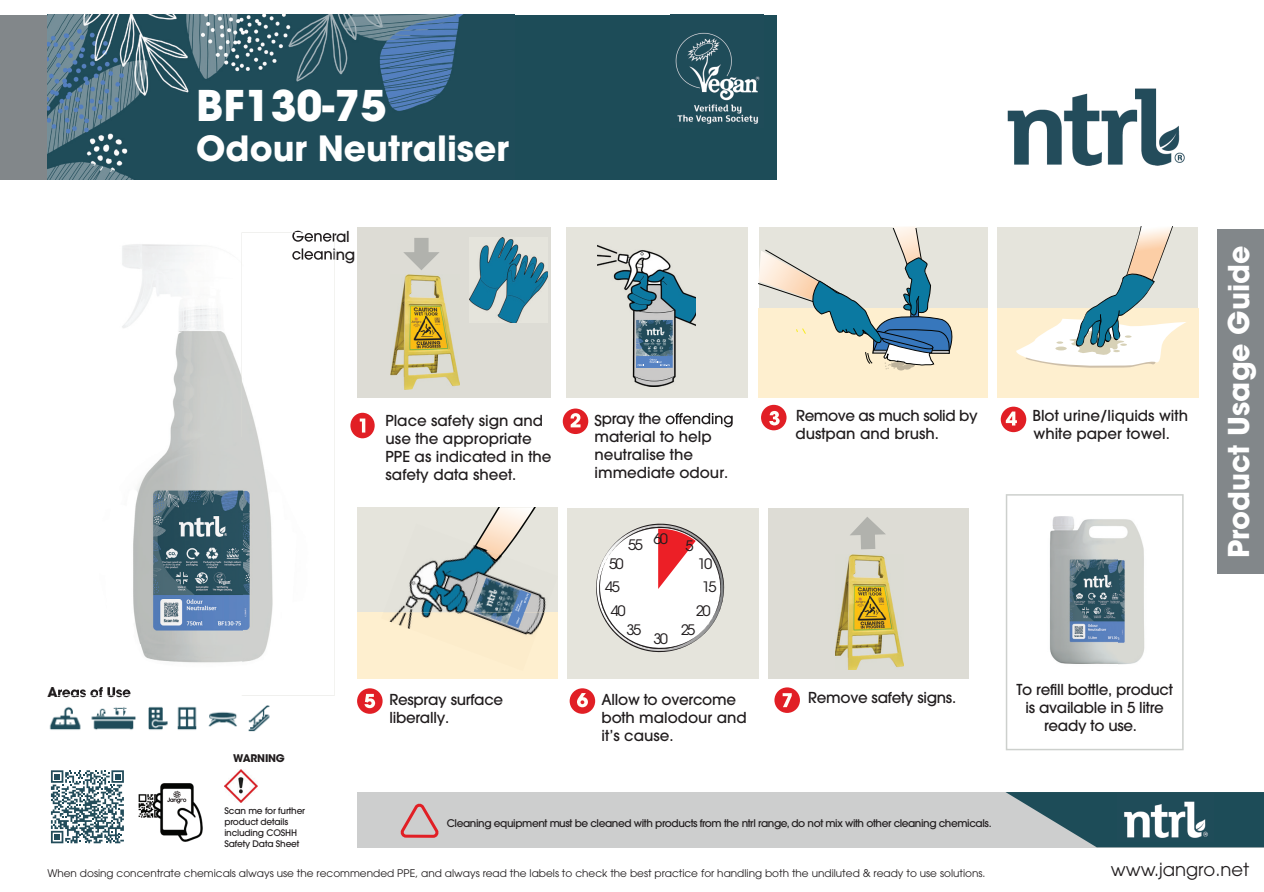
<style>
.page{position:relative;width:1264px;height:892px;background:#fff}
.page>*{position:absolute;margin:0;border:0;box-sizing:border-box;transform-origin:0 0}
.t1{font:700 42px "ITC Avant Garde Pro";color:#fff}
.t2{font:700 34.5px "ITC Avant Garde Pro";color:#fff}
.t3{font:700 28.5px "ITC Avant Garde Pro";color:#fff}
.t4{font:18px "ITC Avant Garde Pro";color:#211d1e}
.t5{font:500 15px/18px "ITC Avant Garde Pro";color:#211d1e}
.t6{font:500 15px/18px "ITC Avant Garde Pro";letter-spacing:-.02em;color:#211d1e}
.t7{font:500 15px/18.5px "ITC Avant Garde Pro";letter-spacing:-.03em;color:#211d1e}
.t8{font:14.4px "ITC Avant Garde Std";letter-spacing:-.125em;color:#211d1e}
.t9{font:700 13.5px "ITC Avant Garde Pro";letter-spacing:-.02em;color:#211d1e}
.t10{font:10.5px "ITC Avant Garde Pro";color:#211d1e}
.t11{font:500 10.5px "ITC Avant Garde Pro";letter-spacing:-.04em;color:#211d1e}
.t12{font:700 10.5px "ITC Avant Garde Std";letter-spacing:-.02em;color:#211d1e}
.t13{font:500 9px/10.8px "ITC Avant Garde Pro";letter-spacing:-.02em;color:#211d1e}
</style>
<div class="page">
<div style="left:1px;top:15px;width:776px;height:164px;background:#1d4c58"></div>
<div style="left:1px;top:15px;width:46px;height:164px;background:#82878a"></div>
<div style="left:1217px;top:230px;width:46px;height:344px;background:#82878a"></div>
<div style="left:358px;top:792px;width:905px;height:55px;background:#cdcece"></div>
<svg style="left:1005px;top:792px;width:258px;height:55px"></svg>
<img style="left:47px;top:15px;width:415px;height:164px">
<svg style="left:400px;top:803px;width:39px;height:35px"></svg>
<img style="left:49px;top:706px;width:221px;height:25px">
<img style="left:675px;top:32px;width:85px;height:92px">
<img style="left:224px;top:769px;width:33px;height:33px">
<img style="left:138px;top:783px;width:65px;height:59px">
<img style="left:1007px;top:88px;width:178px;height:77px">
<img style="left:1117px;top:794px;width:96px;height:47px">
<svg style="left:1005px;top:494px;width:178px;height:256px"></svg>
<img style="left:1033px;top:507px;width:126px;height:170px">
<div style="left:357px;top:226px;width:193px;height:171px;background:#dddcd5"></div>
<svg style="left:665px;top:413px;width:67px;height:14px"></svg>
<div style="left:566px;top:508px;width:192px;height:170px;background:#e5e4dc"></div>
<img style="left:469px;top:237px;width:79px;height:86px">
<div style="left:566px;top:226px;width:181px;height:171px;background:#e5e4dc"></div>
<div style="left:350px;top:413px;width:24px;height:25px;background:#e11f25;border-radius:50%"></div>
<svg style="left:360px;top:418px;width:5px;height:14px"></svg>
<div style="left:768px;top:508px;width:201px;height:170px;background:#dddcd5"></div>
<img style="left:598px;top:245px;width:97px;height:141px">
<div style="left:636px;top:357px;width:30px;height:11px;background:#5783c3"></div>
<svg style="left:637px;top:359px;width:32px;height:7px"></svg>
<div style="left:997px;top:226px;width:200px;height:171px;background:#e5e4dc"></div>
<div style="left:997px;top:308px;width:200px;height:89px;background:#feefcf"></div>
<svg style="left:1013px;top:226px;width:173px;height:142px"></svg>
<div style="left:357px;top:507px;width:201px;height:171px;background:#e5e4dc"></div>
<div style="left:357px;top:612px;width:201px;height:66px;background:#feefcf"></div>
<svg style="left:488px;top:507px;width:48px;height:17px"></svg>
<svg style="left:596px;top:523px;width:128px;height:129px"></svg>
<div style="left:758px;top:226px;width:229px;height:171px;background:#e5e4dc"></div>
<div style="left:758px;top:308px;width:229px;height:90px;background:#feefcf"></div>
<div style="left:896px;top:365px;width:9px;height:5px;background:#bdb29b;border-radius:50%"></div>
<svg style="left:758px;top:226px;width:200px;height:143px"></svg>
<img style="left:397px;top:524px;width:149px;height:88px">
<img style="left:389px;top:612px;width:155px;height:23px">
<img style="left:474px;top:545px;width:28px;height:17px">
<svg style="left:508px;top:590px;width:23px;height:36px"></svg>
<div style="left:569px;top:688px;width:26px;height:25px;background:#e11f25;border-radius:50%"></div>
<svg style="left:577px;top:693px;width:11px;height:14px"></svg>
<div style="left:761px;top:405px;width:25px;height:25px;background:#e11f25;border-radius:50%"></div>
<svg style="left:769px;top:411px;width:10px;height:14px"></svg>
<div style="left:1000px;top:406px;width:26px;height:26px;background:#e11f25;border-radius:50%"></div>
<svg style="left:1005px;top:411px;width:11px;height:14px"></svg>
<div style="left:357px;top:688px;width:25px;height:25px;background:#e11f25;border-radius:50%"></div>
<svg style="left:364px;top:694px;width:11px;height:14px"></svg>
<svg style="left:562px;top:408px;width:26px;height:26px"></svg>
<svg style="left:570px;top:413px;width:10px;height:14px"></svg>
<div style="left:774px;top:687px;width:25px;height:26px;background:#e11f25;border-radius:50%"></div>
<svg style="left:782px;top:693px;width:9px;height:14px"></svg>
<img style="left:122px;top:233px;width:120px;height:462px">
<svg style="left:242px;top:232px;width:92px;height:430px"></svg>
<img style="left:301px;top:248px;width:33px;height:12px">
<svg style="left:58px;top:689px;width:4px;height:6px"></svg>
<img style="left:62px;top:689px;width:24px;height:6px">
<svg style="left:90px;top:687px;width:40px;height:8px"></svg>
<svg style="left:51px;top:770px;width:73px;height:73px"></svg>
<img style="left:391px;top:275px;width:68px;height:114px">
<svg style="left:403px;top:238px;width:36px;height:32px"></svg>
<img style="left:835px;top:555px;width:68px;height:115px">
<svg style="left:850px;top:517px;width:35px;height:32px"></svg>
<h1 class="t1" style="left:196px;top:78px;width:192px">BF130-75</h1>
<h2 class="t2" style="left:196px;top:125px;width:314px">Odour Neutraliser</h2>
<p class="t9" style="left:47px;top:683px;width:85px">Areas of Use</p>
<p class="t6" style="left:292px;top:227px;width:60px">General</p>
<p class="t12" style="left:233px;top:751px;width:53px">WARNING</p>
<p class="t13" style="left:224px;top:805px;width:82px">Scan me for further product details including COSHH<br>Safety Data Sheet</p>
<p class="t5" style="left:385px;top:411px;width:167px">Place safety sign and use the appropriate<br>PPE as indicated in the safety data sheet.</p>
<p class="t5" style="left:594px;top:409px;width:135px">Spray the<br>material to help neutralise the immediate odour.</p>
<p class="t7" style="left:795px;top:406px;width:184px">Remove as much solid by dustpan and brush.</p>
<p class="t8" style="left:653px;top:529px;width:16px">60</p>
<p class="t8" style="left:628px;top:536px;width:16px">55</p>
<p class="t8" style="left:685px;top:537px;width:10px">5</p>
<p class="t8" style="left:609px;top:555px;width:16px">50</p>
<p class="t8" style="left:697px;top:555px;width:16px">10</p>
<p class="t8" style="left:605px;top:578px;width:16px">45</p>
<p class="t8" style="left:702px;top:578px;width:16px">15</p>
<p class="t8" style="left:611px;top:602px;width:16px">40</p>
<p class="t8" style="left:695px;top:602px;width:16px">20</p>
<p class="t8" style="left:626px;top:621px;width:16px">35</p>
<p class="t8" style="left:680px;top:621px;width:16px">25</p>
<p class="t8" style="left:653px;top:629px;width:16px">30</p>
<p class="t5" style="left:1032px;top:406px;width:157px;line-height:18.5px">Blot urine/liquids with white paper towel.</p>
<p class="t6" style="left:389px;top:690px;width:115px">Respray surface liberally.</p>
<p class="t6" style="left:601px;top:690px;width:147px">Allow to overcome both malodour and it’s cause.</p>
<p class="t6" style="left:808px;top:688px;width:149px">Remove safety signs.</p>
<p class="t6" style="left:1016px;top:681px;width:158px;text-align:center">To refill bottle, product is available in 5 litre ready to use.</p>
<p class="t11" style="left:447px;top:816px;width:546px">Cleaning equipment must be cleaned with products from the ntrl range, do not mix with other cleaning chemicals.</p>
<h3 class="t3" style="left:1219px;top:558px;width:314px;rotate:-90deg">Product Usage Guide</h3>
<p class="t10" style="left:47px;top:866px;width:939px">When dosing concentrate chemicals always use the recommended PPE, and always read the labels to check the best practice for handling both the undiluted &amp; ready to use solutions.</p>
<p class="t4" style="left:1110px;top:857px;width:140px">www.jangro.net</p>
</div>
